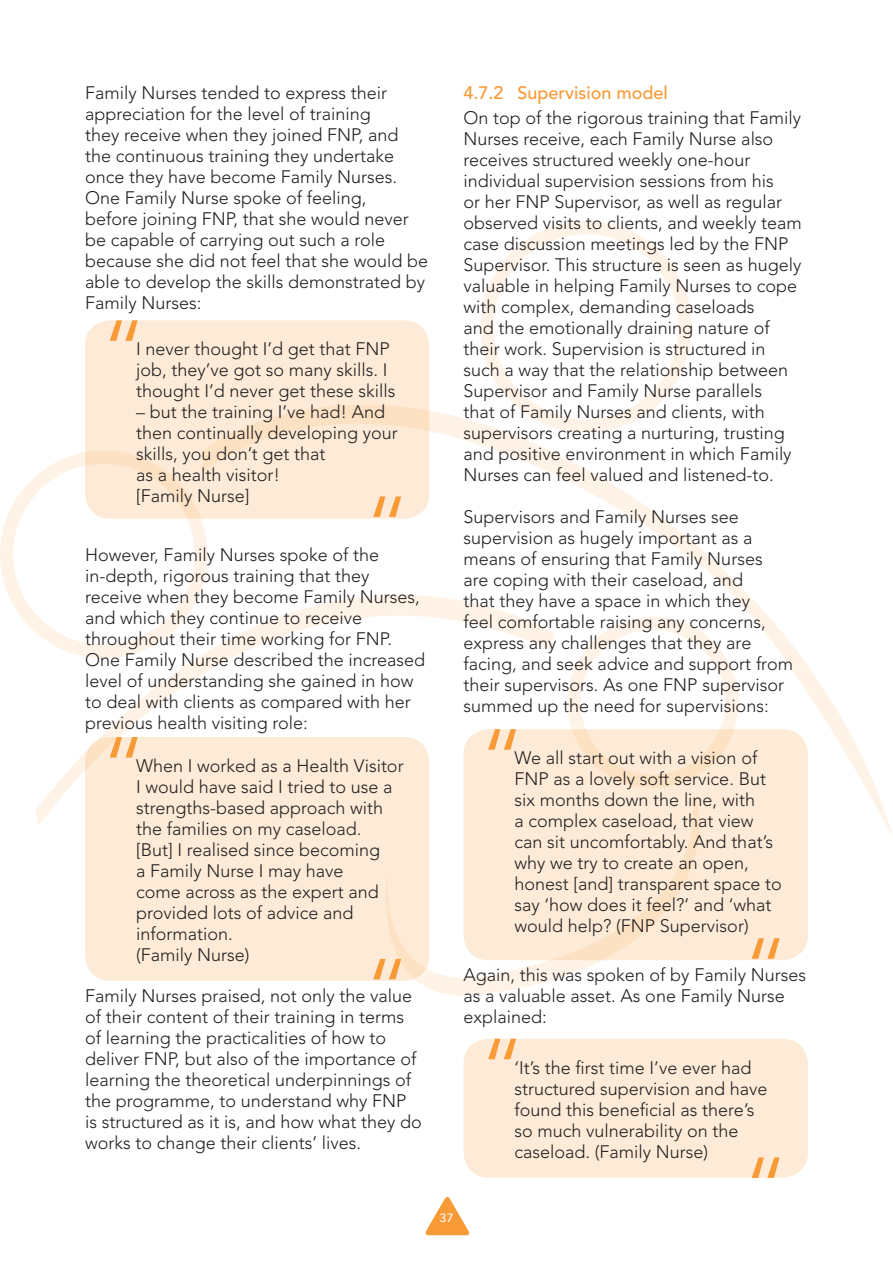
<style>
.page{position:relative;width:893px;height:1263px;background:#fff}
.page>*{position:absolute;margin:0;border:0;box-sizing:border-box;transform-origin:0 0}
.NEW_Body_TEXT{font:300 18px/21px "Avenir";color:#231f20}
.NEW_Heading_3__Intro{font:500 18px "Avenir";color:#f89a36}
.t1{font:500 12px "Avenir Next";color:#fff}
</style>
<div class="page">
<div style="left:480px;top:221px;width:212px;height:211px;border:13px solid #fef3e6;border-radius:50%"></div>
<div style="left:0;top:451px;width:207px;height:207px;border:13px solid #fef3e6;border-radius:50%"></div>
<svg style="left:415px;top:322px;width:478px;height:514px"></svg>
<svg style="left:35px;top:472px;width:519px;height:353px"></svg>
<svg style="left:412px;top:796px;width:190px;height:200px"></svg>
<svg style="left:425px;top:1196px;width:45px;height:40px"></svg>
<svg style="left:85px;top:320px;width:344px;height:199px;background:#fcead5"></svg>
<svg style="left:110px;top:320px;width:28px;height:21px"></svg>
<svg style="left:373px;top:496px;width:28px;height:21px"></svg>
<div style="left:85px;top:737px;width:344px;height:244px;background:#fdebd7;border-radius:26px"></div>
<svg style="left:110px;top:737px;width:28px;height:20px"></svg>
<svg style="left:373px;top:959px;width:28px;height:20px"></svg>
<svg style="left:463px;top:729px;width:345px;height:231px;background:#fcead5"></svg>
<svg style="left:488px;top:729px;width:28px;height:21px"></svg>
<svg style="left:752px;top:938px;width:28px;height:21px"></svg>
<div style="left:463px;top:1039px;width:345px;height:138px;background:#fdebd7;border-radius:26px"></div>
<svg style="left:488px;top:1039px;width:28px;height:20px"></svg>
<svg style="left:752px;top:1157px;width:28px;height:21px"></svg>
<p class="NEW_Body_TEXT" style="left:85px;top:82px;width:345px">Family Nurses tended to express their appreciation for the level of training<br>they receive when they joined FNP, and the continuous training they undertake once they have become Family Nurses.<br>One Family Nurse spoke of feeling,<br>before joining FNP, that she would never be capable of carrying out such a role because she did not feel that she would be able to develop the skills demonstrated by Family Nurses:</p>
<p class="NEW_Body_TEXT" style="left:136px;top:339px;width:261px">I never thought I’d get that FNP job, they’ve got so many skills. I thought I’d never get these skills</p>
<p class="NEW_Body_TEXT" style="left:136px;top:402px;width:263px">– but the training I’ve had! And then continually developing your skills, you don’t get that<br>as a health visitor!<br>[Family Nurse]</p>
<p class="NEW_Body_TEXT" style="left:85px;top:544px;width:342px">However, Family Nurses spoke of the in-depth, rigorous training that they receive when they become Family Nurses, and which they continue to receive throughout their time working for FNP.<br>One Family Nurse described the increased level of understanding she gained in how to deal with clients as compared with her previous health visiting role:</p>
<p class="NEW_Body_TEXT" style="left:136px;top:755px;width:269px">When I worked as a Health Visitor<br>I would have said I tried to use a strengths-based approach with the families on my caseload.<br>[But] I realised since becoming<br>a Family Nurse I may have<br>come across as the expert and provided lots of advice and information.<br>(Family Nurse)</p>
<p class="NEW_Body_TEXT" style="left:85px;top:985px;width:338px">Family Nurses praised, not only the value of their content of their training in terms of learning the practicalities of how to deliver FNP, but also of the importance of learning the theoretical underpinnings of the programme, to understand why FNP is structured as it is, and how what they do works to change their clients’ lives.</p>
<p class="NEW_Heading_3__Intro" style="left:463px;top:82px;width:206px">4.7.2 Supervision model</p>
<p class="NEW_Body_TEXT" style="left:463px;top:107px;width:340px">On top of the rigorous training that Family Nurses receive, each Family Nurse also receives structured weekly one-hour individual supervision sessions from his<br>or her FNP Supervisor, as well as regular observed visits to clients, and weekly team case discussion meetings led by the FNP Supervisor. This structure is seen as hugely valuable in helping Family Nurses to cope with complex, demanding caseloads<br>and the emotionally draining nature of their work. Supervision is structured in such a way that the relationship between Supervisor and Family Nurse parallels<br>that of Family Nurses and clients, with supervisors creating a nurturing, trusting and positive environment in which Family Nurses can feel valued and listened-to.</p>
<p class="NEW_Body_TEXT" style="left:463px;top:506px;width:331px">Supervisors and Family Nurses see supervision as hugely important as a means of ensuring that Family Nurses<br>are coping with their caseload, and<br>that they have a space in which they<br>feel comfortable raising any concerns, express any challenges that they are facing, and seek advice and support from their supervisors. As one FNP supervisor summed up the need for supervisions:</p>
<p class="NEW_Body_TEXT" style="left:514px;top:747px;width:269px">We all start out with a vision of<br>FNP as a lovely soft service. But six months down the line, with<br>a complex caseload, that view can sit uncomfortably. And that’s why we try to create an open, honest [and] transparent space to say ‘how does it feel?’ and ‘what would help? (FNP Supervisor)</p>
<p class="NEW_Body_TEXT" style="left:463px;top:964px;width:344px">Again, this was spoken of by Family Nurses as a valuable asset. As one Family Nurse explained:</p>
<p class="NEW_Body_TEXT" style="left:514px;top:1057px;width:255px">‘It’s the first time I’ve ever had structured supervision and have found this beneficial as there’s so much vulnerability on the caseload. (Family Nurse)</p>
<p class="t1" style="left:439px;top:1208px;width:16px">37</p>
</div>
